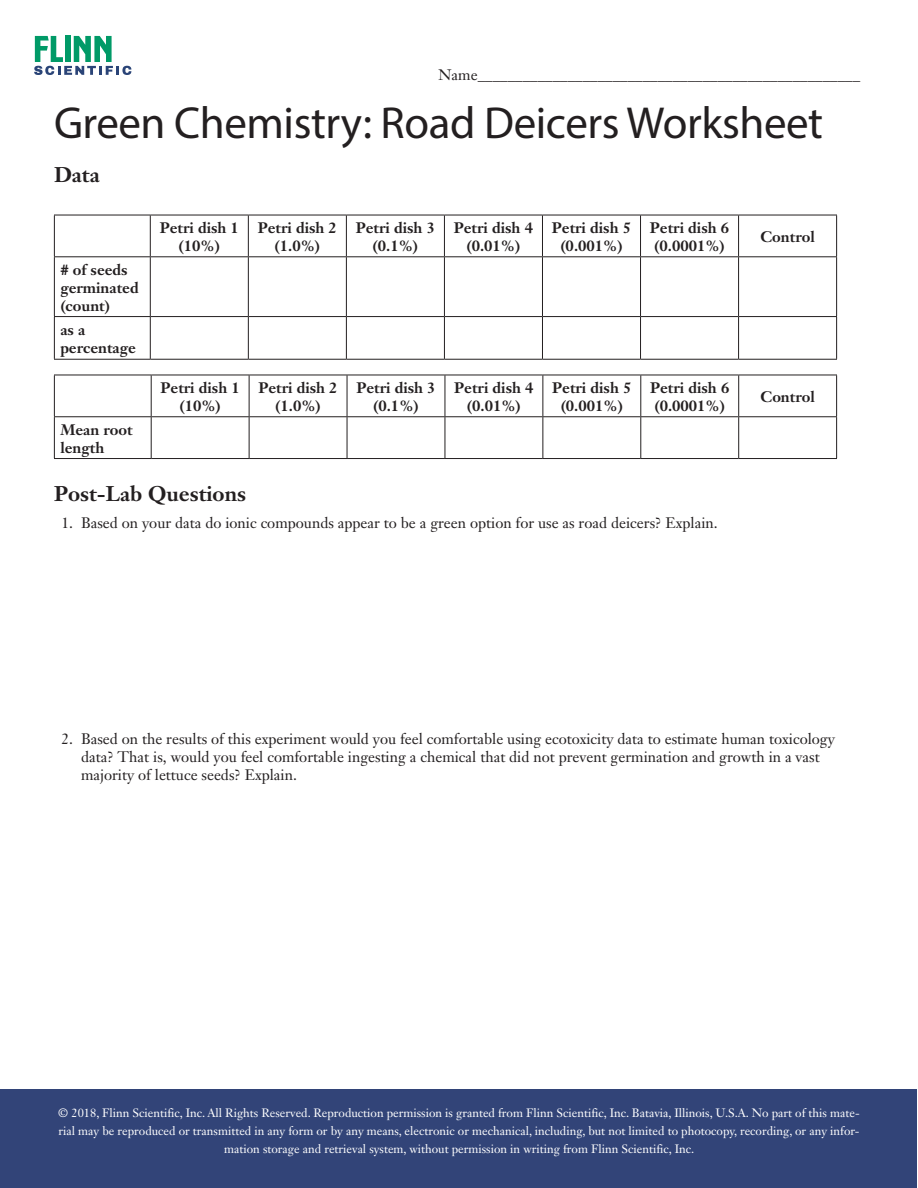
<style>
.page{position:relative;width:918px;height:1188px;background:#fff}
.page>*{position:absolute;margin:0;border:0;box-sizing:border-box;transform-origin:0 0}
.Headline{font:45px "Myriad Pro";letter-spacing:-.01em;color:#231f20}
.Sidehead{font:700 21px "Janson Text";color:#231f20}
.d_body{font:15px/18px "Janson Text";color:#231f20}
.t1{font:700 15px/18px "Janson Text";color:#231f20;text-align:center}
.d_a_b_c__s{font:15px "Janson Text LT Std";color:#231f20}
.t2{font:12px/18px "Janson Text LT Std";color:#fff;text-align:center}
</style>
<div class="page">
<div style="left:1px;top:1089px;width:916px;height:99px;background:#324478"></div>
<svg style="left:34px;top:36px;width:97px;height:39px"></svg>
<hr style="left:54px;top:215px;width:96px;height:1px;background:#231f20">
<hr style="left:54px;top:215px;width:1px;height:41px;background:#231f20">
<hr style="left:150px;top:215px;width:98px;height:1px;background:#231f20">
<hr style="left:150px;top:215px;width:1px;height:41px;background:#231f20">
<hr style="left:248px;top:215px;width:98px;height:1px;background:#231f20">
<hr style="left:248px;top:215px;width:1px;height:41px;background:#231f20">
<hr style="left:346px;top:215px;width:98px;height:1px;background:#231f20">
<hr style="left:346px;top:215px;width:1px;height:41px;background:#231f20">
<hr style="left:444px;top:215px;width:98px;height:1px;background:#231f20">
<hr style="left:444px;top:215px;width:1px;height:41px;background:#231f20">
<hr style="left:542px;top:215px;width:99px;height:1px;background:#231f20">
<hr style="left:542px;top:215px;width:1px;height:41px;background:#231f20">
<hr style="left:641px;top:215px;width:98px;height:1px;background:#231f20">
<hr style="left:640px;top:215px;width:1px;height:41px;background:#231f20">
<hr style="left:739px;top:215px;width:98px;height:1px;background:#231f20">
<hr style="left:738px;top:215px;width:1px;height:41px;background:#231f20">
<hr style="left:836px;top:215px;width:1px;height:41px;background:#231f20">
<hr style="left:54px;top:256px;width:96px;height:1px;background:#231f20">
<hr style="left:54px;top:257px;width:1px;height:59px;background:#231f20">
<hr style="left:150px;top:256px;width:98px;height:1px;background:#231f20">
<hr style="left:150px;top:257px;width:1px;height:59px;background:#231f20">
<hr style="left:248px;top:256px;width:98px;height:1px;background:#231f20">
<hr style="left:248px;top:257px;width:1px;height:59px;background:#231f20">
<hr style="left:346px;top:256px;width:98px;height:1px;background:#231f20">
<hr style="left:346px;top:257px;width:1px;height:59px;background:#231f20">
<hr style="left:444px;top:256px;width:98px;height:1px;background:#231f20">
<hr style="left:444px;top:257px;width:1px;height:59px;background:#231f20">
<hr style="left:542px;top:256px;width:99px;height:1px;background:#231f20">
<hr style="left:542px;top:257px;width:1px;height:59px;background:#231f20">
<hr style="left:641px;top:256px;width:98px;height:1px;background:#231f20">
<hr style="left:640px;top:257px;width:1px;height:59px;background:#231f20">
<hr style="left:739px;top:256px;width:98px;height:1px;background:#231f20">
<hr style="left:738px;top:257px;width:1px;height:59px;background:#231f20">
<hr style="left:836px;top:257px;width:1px;height:59px;background:#231f20">
<hr style="left:54px;top:316px;width:96px;height:1px;background:#231f20">
<hr style="left:54px;top:317px;width:1px;height:42px;background:#231f20">
<hr style="left:150px;top:316px;width:98px;height:1px;background:#231f20">
<hr style="left:150px;top:317px;width:1px;height:42px;background:#231f20">
<hr style="left:248px;top:316px;width:98px;height:1px;background:#231f20">
<hr style="left:248px;top:317px;width:1px;height:42px;background:#231f20">
<hr style="left:346px;top:316px;width:98px;height:1px;background:#231f20">
<hr style="left:346px;top:317px;width:1px;height:42px;background:#231f20">
<hr style="left:444px;top:316px;width:98px;height:1px;background:#231f20">
<hr style="left:444px;top:317px;width:1px;height:42px;background:#231f20">
<hr style="left:542px;top:316px;width:99px;height:1px;background:#231f20">
<hr style="left:542px;top:317px;width:1px;height:42px;background:#231f20">
<hr style="left:641px;top:316px;width:98px;height:1px;background:#231f20">
<hr style="left:640px;top:317px;width:1px;height:42px;background:#231f20">
<hr style="left:739px;top:316px;width:98px;height:1px;background:#231f20">
<hr style="left:738px;top:317px;width:1px;height:42px;background:#231f20">
<hr style="left:836px;top:317px;width:1px;height:42px;background:#231f20">
<hr style="left:54px;top:359px;width:96px;height:1px;background:#231f20">
<hr style="left:150px;top:359px;width:98px;height:1px;background:#231f20">
<hr style="left:248px;top:359px;width:98px;height:1px;background:#231f20">
<hr style="left:346px;top:359px;width:98px;height:1px;background:#231f20">
<hr style="left:444px;top:359px;width:98px;height:1px;background:#231f20">
<hr style="left:542px;top:359px;width:99px;height:1px;background:#231f20">
<hr style="left:641px;top:359px;width:98px;height:1px;background:#231f20">
<hr style="left:739px;top:359px;width:98px;height:1px;background:#231f20">
<hr style="left:54px;top:375px;width:97px;height:1px;background:#231f20">
<hr style="left:54px;top:375px;width:1px;height:41px;background:#231f20">
<hr style="left:151px;top:375px;width:98px;height:1px;background:#231f20">
<hr style="left:151px;top:375px;width:1px;height:41px;background:#231f20">
<hr style="left:249px;top:375px;width:98px;height:1px;background:#231f20">
<hr style="left:249px;top:375px;width:1px;height:41px;background:#231f20">
<hr style="left:347px;top:375px;width:98px;height:1px;background:#231f20">
<hr style="left:347px;top:375px;width:1px;height:41px;background:#231f20">
<hr style="left:445px;top:375px;width:98px;height:1px;background:#231f20">
<hr style="left:445px;top:375px;width:1px;height:41px;background:#231f20">
<hr style="left:543px;top:375px;width:98px;height:1px;background:#231f20">
<hr style="left:542px;top:375px;width:1px;height:41px;background:#231f20">
<hr style="left:641px;top:375px;width:98px;height:1px;background:#231f20">
<hr style="left:640px;top:375px;width:1px;height:41px;background:#231f20">
<hr style="left:739px;top:375px;width:98px;height:1px;background:#231f20">
<hr style="left:738px;top:375px;width:1px;height:41px;background:#231f20">
<hr style="left:836px;top:375px;width:1px;height:41px;background:#231f20">
<hr style="left:54px;top:416px;width:97px;height:1px;background:#231f20">
<hr style="left:54px;top:417px;width:1px;height:41px;background:#231f20">
<hr style="left:151px;top:416px;width:98px;height:1px;background:#231f20">
<hr style="left:151px;top:417px;width:1px;height:41px;background:#231f20">
<hr style="left:249px;top:416px;width:98px;height:1px;background:#231f20">
<hr style="left:249px;top:417px;width:1px;height:41px;background:#231f20">
<hr style="left:347px;top:416px;width:98px;height:1px;background:#231f20">
<hr style="left:347px;top:417px;width:1px;height:41px;background:#231f20">
<hr style="left:445px;top:416px;width:98px;height:1px;background:#231f20">
<hr style="left:445px;top:417px;width:1px;height:41px;background:#231f20">
<hr style="left:543px;top:416px;width:98px;height:1px;background:#231f20">
<hr style="left:542px;top:417px;width:1px;height:41px;background:#231f20">
<hr style="left:641px;top:416px;width:98px;height:1px;background:#231f20">
<hr style="left:640px;top:417px;width:1px;height:41px;background:#231f20">
<hr style="left:739px;top:416px;width:98px;height:1px;background:#231f20">
<hr style="left:738px;top:417px;width:1px;height:41px;background:#231f20">
<hr style="left:836px;top:417px;width:1px;height:41px;background:#231f20">
<hr style="left:54px;top:458px;width:97px;height:1px;background:#231f20">
<hr style="left:151px;top:458px;width:98px;height:1px;background:#231f20">
<hr style="left:249px;top:458px;width:98px;height:1px;background:#231f20">
<hr style="left:347px;top:458px;width:98px;height:1px;background:#231f20">
<hr style="left:445px;top:458px;width:98px;height:1px;background:#231f20">
<hr style="left:543px;top:458px;width:98px;height:1px;background:#231f20">
<hr style="left:641px;top:458px;width:98px;height:1px;background:#231f20">
<hr style="left:739px;top:458px;width:98px;height:1px;background:#231f20">
<p class="d_a_b_c__s" style="left:439px;top:66px;width:423px">Name___________________________________________________</p>
<p class="Headline" style="left:54px;top:95px;width:771px">Green Chemistry: Road Deicers Worksheet</p>
<p class="Sidehead" style="left:54px;top:161px;width:47px">Data</p>
<p class="t1" style="left:160px;top:218px;width:81px">Petri dish 1 (10%)</p>
<p class="t1" style="left:258px;top:218px;width:81px">Petri dish 2 (1.0%)</p>
<p class="t1" style="left:356px;top:218px;width:81px">Petri dish 3 (0.1%)</p>
<p class="t1" style="left:454px;top:218px;width:81px">Petri dish 4 (0.01%)</p>
<p class="t1" style="left:552px;top:218px;width:81px">Petri dish 5 (0.001%)</p>
<p class="t1" style="left:650px;top:218px;width:81px;text-align:left">Petri dish 6 (0.0001%)</p>
<p class="t1" style="left:760px;top:227px;width:56px">Control</p>
<p class="t1" style="left:60px;top:260px;width:80px;text-align:left"># of seeds germinated (count)</p>
<p class="t1" style="left:60px;top:320px;width:77px;text-align:left">as a percentage</p>
<p class="t1" style="left:161px;top:378px;width:81px">Petri dish 1 (10%)</p>
<p class="t1" style="left:258px;top:378px;width:81px">Petri dish 2 (1.0%)</p>
<p class="t1" style="left:356px;top:378px;width:81px">Petri dish 3 (0.1%)</p>
<p class="t1" style="left:454px;top:378px;width:81px">Petri dish 4 (0.01%)</p>
<p class="t1" style="left:552px;top:378px;width:81px">Petri dish 5 (0.001%)</p>
<p class="t1" style="left:650px;top:378px;width:81px;text-align:left">Petri dish 6 (0.0001%)</p>
<p class="t1" style="left:760px;top:387px;width:56px">Control</p>
<p class="t1" style="left:60px;top:420px;width:74px;text-align:left">Mean root length</p>
<p class="Sidehead" style="left:54px;top:480px;width:194px">Post-Lab Questions</p>
<p class="d_body" style="left:62px;top:514px;width:658px">1. Based on your data do ionic compounds appear to be a green option for use as road deicers? Explain.</p>
<p class="d_body" style="left:81px;top:730px;width:755px;text-indent:-20px">2. Based on the results of this experiment would you feel comfortable using ecotoxicity data to estimate human toxicology data? That is, would you feel comfortable ingesting a chemical that did not prevent germination and growth in a vast majority of lettuce seeds? Explain.</p>
<p class="t2" style="left:58px;top:1104px;width:803px">© 2018, Flinn Scientific, Inc. All Rights Reserved. Reproduction permission is granted from Flinn Scientific, Inc. Batavia, Illinois, U.S.A. No part of this mate&shy;rial may be reproduced or transmitted in any form or by any means, electronic or mechanical, including, but not limited to photocopy, recording, or any infor&shy;mation storage and retrieval system, without permission in writing from Flinn Scientific, Inc.</p>
</div>
